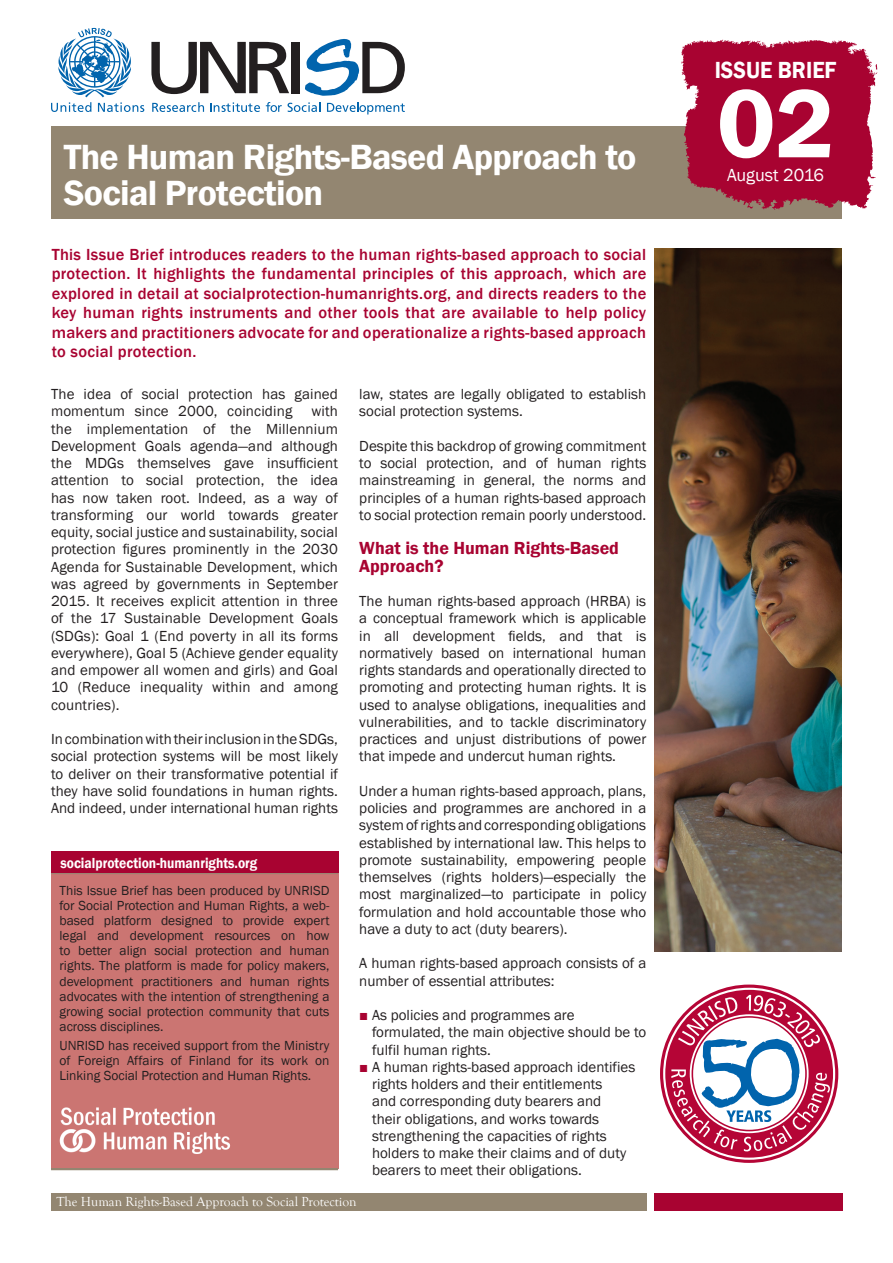
<style>
.page{position:relative;width:893px;height:1263px;background:#fff}
.page>*{position:absolute;margin:0;border:0;box-sizing:border-box;transform-origin:0 0}
.t1{font:600 100.5px "Franklin Gothic";color:#fff}
.Title_1{font:600 36px/36px "Franklin Gothic";letter-spacing:-.02em;color:#fff}
.Title_neg_centered{font:600 24px "Franklin Gothic";color:#fff;scale:.9 1}
.Title_2{font:600 18px/17.2px "Franklin Gothic";color:#a80331}
.t2{font:18px "Franklin Gothic";color:#fff}
.Text_intro{font:500 16.5px/19.5px "Franklin Gothic";letter-spacing:.02em;color:#a80331;text-align:justify}
.Body_txt{font:15px/17.2px "Franklin Gothic";color:#231f20}
.Box_title{font:600 15px "Franklin Gothic";color:#fff;scale:.9 1}
.Box_txt_2{font:13.5px/15px "Franklin Gothic";color:#231f20;text-align:justify}
.Page_title__left_ali{font:13.5px "Goudy Old Style T";color:#fff}
.s1{color:#a80331}
</style>
<div class="page">
<div style="left:52px;top:126px;width:790px;height:93px;background:#938671"></div>
<svg style="left:681px;top:40px;width:197px;height:170px;background:#ad1f45"></svg>
<div style="left:51px;top:1194px;width:595px;height:17px;background:#938671"></div>
<svg style="left:151px;top:42px;width:138px;height:52px"></svg>
<div style="left:291px;top:42px;width:8px;height:51px;background:#231f20"></div>
<svg style="left:305px;top:39px;width:100px;height:57px"></svg>
<svg style="left:51px;top:28px;width:93px;height:84px"></svg>
<svg style="left:152px;top:102px;width:52px;height:10px"></svg>
<svg style="left:210px;top:102px;width:50px;height:10px"></svg>
<svg style="left:266px;top:102px;width:16px;height:10px"></svg>
<svg style="left:288px;top:102px;width:32px;height:10px"></svg>
<svg style="left:327px;top:102px;width:78px;height:13px"></svg>
<div style="left:654px;top:1193px;width:188px;height:18px;background:#a80331"></div>
<svg style="left:662px;top:986px;width:175px;height:175px"></svg>
<div style="left:665px;top:990px;width:168px;height:167px;background:#b50536;border-radius:50%"></div>
<svg style="left:671px;top:995px;width:159px;height:156px"></svg>
<div style="left:51px;top:851px;width:287px;height:23px;background:#a80331"></div>
<div style="left:51px;top:874px;width:287px;height:295px;background:#cb7572"></div>
<hr style="left:51px;top:873px;width:287px;height:1px;background:#938671">
<hr style="left:51px;top:1168px;width:287px;height:2px;background:#938671">
<img style="left:59px;top:1107px;width:172px;height:47px">
<img style="left:655px;top:248px;width:187px;height:703px">
<p class="Title_1" style="left:64px;top:139px;width:574px">The Human Rights-Based Approach to<br>Social Protection</p>
<p class="Text_intro" style="left:52px;top:245px;width:596px">This Issue Brief introduces readers to the human rights-based approach to social protection. It highlights the fundamental principles of this approach, which are explored in detail at socialprotection-humanrights.org, and directs readers to the key human rights instruments and other tools that are available to help policy makers and practitioners advocate for and operationalize a rights-based approach to social protection.</p>
<p class="Body_txt" style="left:51px;top:386px;width:288px">The idea of social protection has gained momentum since 2000, coinciding</p>
<p class="Body_txt" style="left:51px;top:403px;width:288px;text-align:justify;text-indent:260px">with the implementation of the Millennium Development Goals agenda—and although the MDGs themselves gave insufficient attention to social protection, the idea has now taken root. Indeed, as a way of transforming our world towards greater equity, social justice and sustainability, social protection figures prominently in the 2030<br>Agenda for Sustainable Development, which was agreed by governments in September 2015. It receives explicit attention in three of the 17 Sustainable Development Goals (SDGs): Goal 1 (End poverty in all its forms everywhere), Goal 5 (Achieve gender equality and empower all women and girls) and Goal 10 (Reduce inequality within and among countries).</p>
<p class="Body_txt" style="left:51px;top:731px;width:289px;text-align:justify">In combination with their inclusion in the SDGs, social protection systems will be most likely to deliver on their transformative potential if they have solid foundations in human rights.<br>And indeed, under international human rights</p>
<p class="Box_title" style="left:60px;top:853px;width:220px">socialprotection-humanrights.org</p>
<p class="Box_txt_2" style="left:60px;top:884px;width:272px">This Issue Brief has been produced by UNRISD for Social Protection and Human Rights, a web&shy;based platform designed to provide expert legal and development resources on how to better align social protection and human rights. The platform is made for policy makers, development practitioners and human rights advocates with the intention of strengthening a growing social protection community that cuts across disciplines.</p>
<p class="Box_txt_2" style="left:60px;top:1038px;width:272px">UNRISD has received support from the Ministry of Foreign Affairs of Finland for its work on Linking Social Protection and Human Rights.</p>
<p class="Body_txt" style="left:359px;top:386px;width:288px">law, states are legally obligated to establish social protection systems.</p>
<p class="Body_txt" style="left:359px;top:437px;width:288px;text-align:justify">Despite this backdrop of growing commitment to social protection, and of human rights mainstreaming in general, the norms and principles of a human rights-based approach to social protection remain poorly understood.</p>
<p class="Title_2" style="left:359px;top:540px;width:261px">What is the Human Rights-Based<br>Approach?</p>
<p class="Body_txt" style="left:359px;top:593px;width:289px;text-align:justify">The human rights-based approach (HRBA) is a conceptual framework which is applicable in all development fields, and that is normatively based on international human rights standards and operationally directed to promoting and protecting human rights. It is used to analyse obligations, inequalities and vulnerabilities, and to tackle discriminatory practices and unjust distributions of power that impede and undercut human rights.</p>
<p class="Body_txt" style="left:359px;top:782px;width:289px;text-align:justify">Under a human rights-based approach, plans, policies and programmes are anchored in a system of rights and corresponding obligations established by international law. This helps to promote sustainability, empowering people themselves (rights holders)—especially the most marginalized—to participate in policy formulation and hold accountable those who have a duty to act (duty bearers).</p>
<p class="Body_txt" style="left:359px;top:955px;width:288px">A human rights-based approach consists of a number of essential attributes:</p>
<p class="Body_txt" style="left:372px;top:1007px;width:276px;text-indent:-13px"><span class="s1">■</span> As policies and programmes are formulated, the main objective should be to fulfil human rights.</p>
<p class="Body_txt" style="left:372px;top:1058px;width:265px;text-indent:-13px"><span class="s1">■</span> A human rights-based approach identifies rights holders and their entitlements<br>and corresponding duty bearers and<br>their obligations, and works towards strengthening the capacities of rights holders to make their claims and of duty bearers to meet their obligations.</p>
<p class="Page_title__left_ali" style="left:56px;top:1194px;width:302px">The Human Rights-Based Approach to Social Protection</p>
<p class="Title_neg_centered" style="left:715px;top:55px;width:137px">ISSUE BRIEF</p>
<p class="t1" style="left:717px;top:62px;width:119px">02</p>
<p class="t2" style="left:727px;top:164px;width:98px">August 2016</p>
</div>
